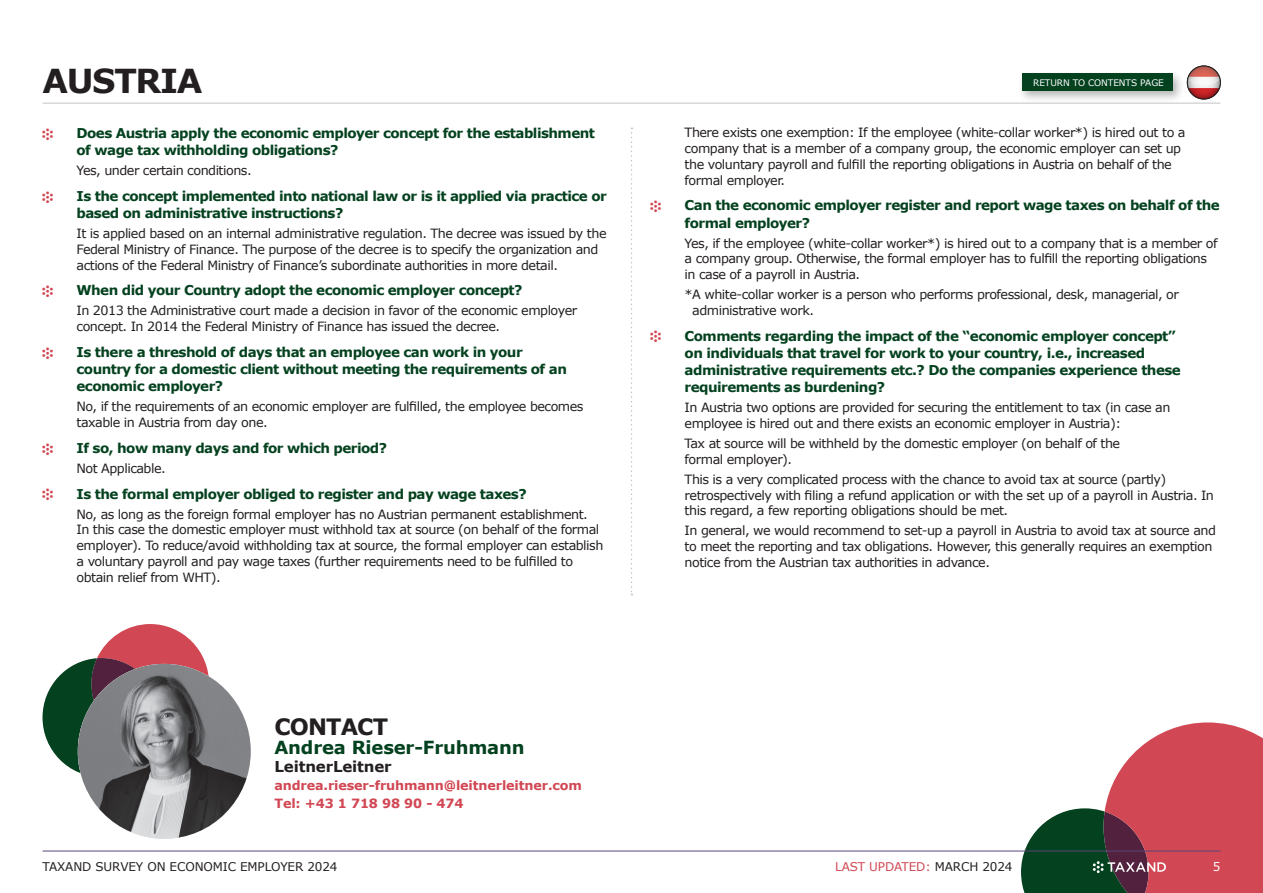
<style>
.page{position:relative;width:1263px;height:893px;background:#fff}
.page>*{position:absolute;margin:0;border:0;box-sizing:border-box;transform-origin:0 0}
.Country_Name{font:700 33px "Verdana";letter-spacing:-.04em;color:#231f20}
.Contact_Subheading{font:700 22.5px "Verdana";letter-spacing:-.04em;color:#231f20}
.Contact_Name{font:700 18px "Verdana";letter-spacing:-.01em;color:#04411f}
.Contact_Company{font:700 15px "Verdana";letter-spacing:-.01em;color:#231f20}
.t1{font:700 13.5px/17.2px "Verdana";letter-spacing:-.04em;color:#04411f}
.ESS_Survey_Answer{font:12.75px/15.8px "Verdana";letter-spacing:-.04em;color:#231f20}
.Contact_Details{font:700 12.75px/18px "Verdana";letter-spacing:-.01em;color:#d14753}
.t2{font:12px "Verdana";letter-spacing:-.01em;color:#231f20}
.t3{font:12px "Verdana";letter-spacing:-.01em;color:#d14753}
.t4{font:12px "Verdana";color:#fff}
.t5{font:9px "Verdana";letter-spacing:-.01em;color:#fff}
.s1{font-family:"Taxand Marque";font-weight:400;color:#d14753}
.s2{color:#231f20}
</style>
<div class="page">
<svg style="left:631px;top:128px;width:1px;height:467px"></svg>
<hr style="left:43px;top:103px;width:1177px;height:1px;background:#c2c3c5">
<hr style="left:43px;top:851px;width:1177px;height:1px;background:#5b457b">
<div style="left:1017px;top:70px;width:168px;height:33px;background:#231f20;opacity:.33"></div>
<div style="left:1022px;top:74px;width:150px;height:17px;background:#04411f"></div>
<svg style="left:43px;top:624px;width:163px;height:148px"></svg>
<img style="left:78px;top:664px;width:173px;height:175px">
<svg style="left:1186px;top:76px;width:35px;height:23px"></svg>
<img style="left:1188px;top:66px;width:32px;height:19px">
<div style="left:1187px;top:66px;width:33px;height:33px;border:1px solid #231f20;border-radius:50%"></div>
<svg style="left:1021px;top:722px;width:242px;height:171px"></svg>
<p class="Country_Name" style="left:43px;top:60px;width:161px">AUSTRIA</p>
<p class="t1" style="left:77px;top:124px;width:520px;text-indent:-34px"><span class="s1">•</span> Does Austria apply the economic employer concept for the establishment of wage tax withholding obligations?</p>
<p class="ESS_Survey_Answer" style="left:77px;top:162px;width:177px">Yes, under certain conditions.</p>
<p class="t1" style="left:77px;top:187px;width:532px;text-indent:-34px"><span class="s1">•</span> Is the concept implemented into national law or is it applied via practice or based on administrative instructions?</p>
<p class="ESS_Survey_Answer" style="left:77px;top:225px;width:532px">It is applied based on an internal administrative regulation. The decree was issued by the<br>Federal Ministry of Finance. The purpose of the decree is to specify the organization and actions of the Federal Ministry of Finance’s subordinate authorities in more detail.</p>
<p class="t1" style="left:43px;top:282px;width:481px"><span class="s1">•</span> When did your Country adopt the economic employer concept?</p>
<p class="ESS_Survey_Answer" style="left:77px;top:303px;width:502px">In 2013 the Administrative court made a decision in favor of the economic employer concept. In 2014 the Federal Ministry of Finance has issued the decree.</p>
<p class="t1" style="left:77px;top:343px;width:492px;text-indent:-34px"><span class="s1">•</span> Is there a threshold of days that an employee can work in your country for a domestic client without meeting the requirements of an economic employer?</p>
<p class="ESS_Survey_Answer" style="left:77px;top:399px;width:508px">No, if the requirements of an economic employer are fulfilled, the employee becomes taxable in Austria from day one.</p>
<p class="t1" style="left:43px;top:439px;width:346px"><span class="s1">•</span> If so, how many days and for which period?</p>
<p class="ESS_Survey_Answer" style="left:77px;top:460px;width:91px">Not Applicable.</p>
<p class="t1" style="left:43px;top:485px;width:486px"><span class="s1">•</span> Is the formal employer obliged to register and pay wage taxes?</p>
<p class="ESS_Survey_Answer" style="left:77px;top:506px;width:528px">No, as long as the foreign formal employer has no Austrian permanent establishment.<br>In this case the domestic employer must withhold tax at source (on behalf of the formal employer). To reduce/avoid withholding tax at source, the formal employer can establish a voluntary payroll and pay wage taxes (further requirements need to be fulfilled to obtain relief from WHT).</p>
<p class="t5" style="left:1033px;top:76px;width:132px">RETURN TO CONTENTS PAGE</p>
<p class="ESS_Survey_Answer" style="left:685px;top:125px;width:502px">There exists one exemption: If the employee (white-collar worker*) is hired out to a company that is a member of a company group, the economic employer can set up the voluntary payroll and fulfill the reporting obligations in Austria on behalf of the formal employer.</p>
<p class="t1" style="left:685px;top:197px;width:537px;text-indent:-34px"><span class="s1">•</span> Can the economic employer register and report wage taxes on behalf of the formal employer?</p>
<p class="ESS_Survey_Answer" style="left:685px;top:235px;width:534px">Yes, if the employee (white-collar worker*) is hired out to a company that is a member of a company group. Otherwise, the formal employer has to fulfill the reporting obligations in case of a payroll in Austria.</p>
<p class="ESS_Survey_Answer" style="left:692px;top:286px;width:488px;text-indent:-8px">*A white-collar worker is a person who performs professional, desk, managerial, or administrative work.</p>
<p class="t1" style="left:685px;top:327px;width:498px;text-indent:-34px"><span class="s1">•</span> Comments regarding the impact of the “economic employer concept” on individuals that travel for work to your country, i.e., increased administrative requirements etc.? Do the companies experience these requirements as burdening?</p>
<p class="ESS_Survey_Answer" style="left:685px;top:400px;width:487px">In Austria two options are provided for securing the entitlement to tax (in case an employee is hired out and there exists an economic employer in Austria):</p>
<p class="ESS_Survey_Answer" style="left:685px;top:435px;width:437px">Tax at source will be withheld by the domestic employer (on behalf of the formal employer).</p>
<p class="ESS_Survey_Answer" style="left:685px;top:471px;width:531px">This is a very complicated process with the chance to avoid tax at source (partly) retrospectively with filing a refund application or with the set up of a payroll in Austria. In this regard, a few reporting obligations should be met.</p>
<p class="ESS_Survey_Answer" style="left:685px;top:523px;width:533px">In general, we would recommend to set-up a payroll in Austria to avoid tax at source and to meet the reporting and tax obligations. However, this generally requires an exemption notice from the Austrian tax authorities in advance.</p>
<p class="Contact_Subheading" style="left:274px;top:712px;width:115px">CONTACT</p>
<p class="Contact_Name" style="left:274px;top:736px;width:252px">Andrea Rieser-Fruhmann</p>
<p class="Contact_Company" style="left:274px;top:757px;width:119px">LeitnerLeitner</p>
<p class="Contact_Details" style="left:274px;top:777px;width:309px">andrea.rieser-fruhmann@leitnerleitner.com<br>Tel: +43 1 718 98 90 - 474</p>
<p class="t2" style="left:43px;top:858px;width:297px">TAXAND SURVEY ON ECONOMIC EMPLOYER 2024</p>
<p class="t3" style="left:835px;top:858px;width:179px">LAST UPDATED: <span class="s2">MARCH 2024</span></p>
<p class="t4" style="left:1213px;top:858px;width:9px">5</p>
</div>
